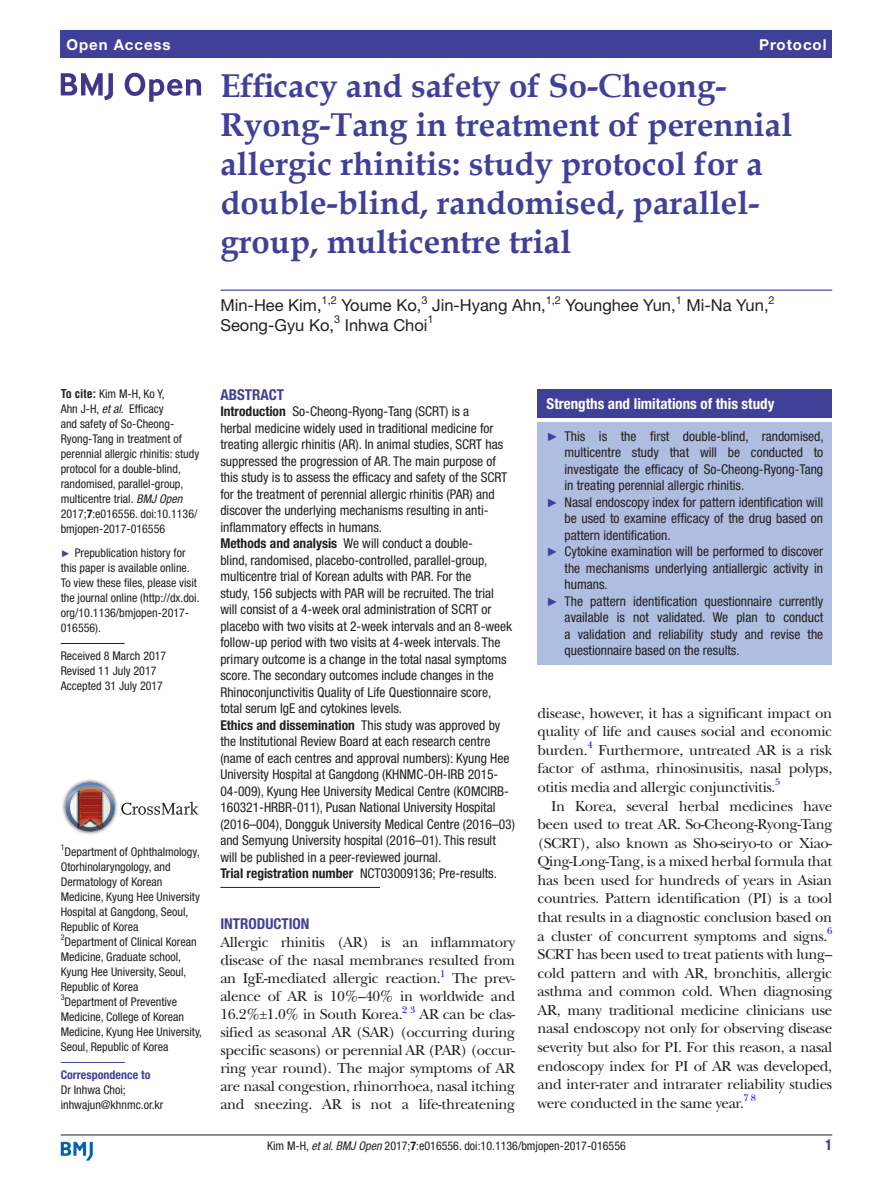
<style>
.page{position:relative;width:893px;height:1191px;background:#fff}
.page>*{position:absolute;margin:0;border:0;box-sizing:border-box;transform-origin:0 0}
.t1{font:700 33px/39px "Book Antiqua";color:#414099}
.t2{font:16.5px "Helvetica Neue LT Std";color:#231f20}
.t3{font:15px/18.6px "New Baskerville";letter-spacing:-.025em;color:#231f20;text-align:justify}
.t4{font:700 condensed 15px "Helvetica Neue LT Std";color:#fff}
.t5{font:700 condensed 15px "Helvetica Neue LT Std";color:#414099}
.t6{font:700 15px "Helvetica Neue LT Std";letter-spacing:.065em;color:#fff}
.t7{font:condensed 13.5px/16.5px "Helvetica Neue LT Std";color:#231f20}
.t8{font:condensed 12px/15px "Helvetica Neue LT Std";color:#231f20}
.t9{font:700 condensed 12px "Helvetica Neue LT Std";color:#414099}
.t10{font:10.95px "Helvetica Neue LT Std";color:#231f20}
.t11{font:9.9px "New Baskerville";color:#00f}
.t12{font:condensed 7.95px "Helvetica Neue LT Std";color:#231f20}
.s1{font-family:"Helvetica LT Std";font-weight:700}
.s2{font-style:italic}
.s3{font-weight:700}
.s4{font-family:"Arial";font-stretch:normal;font-size:9.75px;color:#414099}
.s5{font-family:"Arial";font-stretch:normal;font-size:12px;color:#414099}
</style>
<div class="page">
<hr style="left:61px;top:1134px;width:771px;height:1px;background:#231f20">
<svg style="left:61px;top:1141px;width:32px;height:19px"></svg>
<div style="left:61px;top:31px;width:771px;height:27px;background:#414099"></div>
<hr style="left:220px;top:887px;width:160px;height:1px;background:#231f20">
<hr style="left:220px;top:289px;width:612px;height:2px;background:#414099">
<hr style="left:61px;top:643px;width:64px;height:1px;background:#231f20">
<hr style="left:61px;top:1062px;width:64px;height:1px;background:#414099">
<svg style="left:61px;top:73px;width:52px;height:27px"></svg>
<svg style="left:125px;top:73px;width:76px;height:29px"></svg>
<img style="left:62px;top:779px;width:55px;height:55px">
<svg style="left:66px;top:782px;width:49px;height:49px;background:#a78588"></svg>
<svg style="left:121px;top:801px;width:78px;height:13px"></svg>
<div style="left:538px;top:389px;width:294px;height:29px;background:#414099"></div>
<div style="left:538px;top:422px;width:294px;height:242px;background:#afbde1"></div>
<p class="t6" style="left:66px;top:35px;width:106px">Open Access</p>
<p class="t6" style="left:759px;top:35px;width:69px">Protocol</p>
<h1 class="t1" style="left:220px;top:66px;width:573px">Efficacy and safety of So-Cheong-Ryong-Tang in treatment of perennial allergic rhinitis: study protocol for a double-blind, randomised, parallel&shy;group, multicentre trial</h1>
<p class="t2" style="left:220px;top:296px;width:103px">Min-Hee Kim,</p>
<p class="t10" style="left:322px;top:293px;width:17px">1,2</p>
<p class="t2" style="left:341px;top:296px;width:82px">Youme Ko,</p>
<p class="t10" style="left:421px;top:293px;width:8px">3</p>
<p class="t2" style="left:432px;top:296px;width:115px">Jin-Hyang Ahn,</p>
<p class="t10" style="left:546px;top:293px;width:17px">1,2</p>
<p class="t2" style="left:566px;top:296px;width:112px">Younghee Yun,</p>
<p class="t10" style="left:676px;top:293px;width:8px">1</p>
<p class="t2" style="left:686px;top:296px;width:84px">Mi-Na Yun,</p>
<p class="t10" style="left:769px;top:293px;width:8px">2</p>
<p class="t2" style="left:220px;top:315px;width:115px">Seong-Gyu Ko,</p>
<p class="t10" style="left:334px;top:313px;width:8px">3</p>
<p class="t2" style="left:345px;top:315px;width:84px">Inhwa Choi</p>
<p class="t10" style="left:428px;top:313px;width:8px">1</p>
<p class="t8" style="left:61px;top:386px;width:140px"><span class="s1">To cite:</span> Kim M-H, Ko Y,<br>Ahn J-H, <span class="s2">et al</span>. Efficacy<br>and safety of So-Cheong-<br>Ryong-Tang in treatment of perennial allergic rhinitis: study protocol for a double-blind, randomised, parallel-group, multicentre trial. <span class="s2">BMJ Open<br></span>2017;<span class="s3">7</span>:e016556. doi:10.1136/ bmjopen-2017-016556</p>
<p class="t8" style="left:61px;top:545px;width:140px"><span class="s4">►</span> Prepublication history for this paper is available online.<br>To view these files, please visit the journal online (http://dx.doi. org/10.1136/bmjopen-2017-<br>016556).</p>
<p class="t8" style="left:61px;top:648px;width:107px">Received 8 March 2017<br>Revised 11 July 2017<br>Accepted 31 July 2017</p>
<p class="t12" style="left:61px;top:843px;width:5px">1</p>
<p class="t8" style="left:61px;top:844px;width:141px;text-indent:4px">Department of Ophthalmology,<br>Otorhinolaryngology, and<br>Dermatology of Korean<br>Medicine, Kyung Hee University<br>Hospital at Gangdong, Seoul,<br>Republic of Korea</p>
<p class="t12" style="left:61px;top:933px;width:5px">2</p>
<p class="t8" style="left:61px;top:934px;width:143px;text-indent:4px">Department of Clinical Korean<br>Medicine, Graduate school,<br>Kyung Hee University, Seoul,<br>Republic of Korea<br><sup>3</sup>Department of Preventive<br>Medicine, College of Korean<br>Medicine, Kyung Hee University,<br>Seoul, Republic of Korea</p>
<p class="t9" style="left:61px;top:1067px;width:91px">Correspondence to</p>
<p class="t8" style="left:61px;top:1082px;width:104px">Dr Inhwa Choi; inhwajun@khnmc.or.kr</p>
<p class="t5" style="left:220px;top:385px;width:65px">Abstract</p>
<p class="t7" style="left:220px;top:403px;width:296px"><span class="s3">Introduction</span> So-Cheong-Ryong-Tang (SCRT) is a<br>herbal medicine widely used in traditional medicine for treating allergic rhinitis (AR). In animal studies, SCRT has suppressed the progression of AR. The main purpose of this study is to assess the efficacy and safety of the SCRT for the treatment of perennial allergic rhinitis (PAR) and discover the underlying mechanisms resulting in anti&shy;inflammatory effects in humans.<br><span class="s3">Methods and analysis</span> We will conduct a double-<br>blind, randomised, placebo-controlled, parallel-group, multicentre trial of Korean adults with PAR. For the<br>study, 156 subjects with PAR will be recruited. The trial<br>will consist of a 4-week oral administration of SCRT or placebo with two visits at 2-week intervals and an 8-week follow-up period with two visits at 4-week intervals. The primary outcome is a change in the total nasal symptoms score. The secondary outcomes include changes in the Rhinoconjunctivitis Quality of Life Questionnaire score, total serum IgE and cytokines levels.<br><span class="s3">Ethics and dissemination</span> This study was approved by the Institutional Review Board at each research centre (name of each centres and approval numbers): Kyung Hee University Hospital at Gangdong (KHNMC-OH-IRB 2015- 04-009), Kyung Hee University Medical Centre (KOMCIRB-160321-HRBR-011), Pusan National University Hospital (2016–004), Dongguk University Medical Centre (2016–03) and Semyung University hospital (2016–01). This result will be published in a peer-reviewed journal.<br><span class="s3">Trial registration number</span> NCT03009136; Pre-results.</p>
<p class="t5" style="left:220px;top:915px;width:91px">Introduction</p>
<p class="t3" style="left:220px;top:933px;width:296px;line-height:18px">Allergic rhinitis (AR) is an inflammatory disease of the nasal membranes resulted from an IgE-mediated allergic reaction.</p>
<p class="t11" style="left:440px;top:967px;width:7px">1</p>
<p class="t3" style="left:220px;top:969px;width:296px;line-height:18px;text-indent:232px">The prev&shy;alence of AR is 10%–40% in worldwide and 16.2%±1.0% in South Korea.</p>
<p class="t11" style="left:402px;top:1003px;width:15px">2 3</p>
<p class="t3" style="left:220px;top:1005px;width:296px;line-height:18px;text-indent:199px">AR can be clas&shy;sified as seasonal AR (SAR) (occurring during specific seasons) or perennial AR (PAR) (occur&shy;ring year round). The major symptoms of AR are nasal congestion, rhinorrhoea, nasal itching and sneezing. AR is not a life-threatening</p>
<p class="t4" style="left:547px;top:394px;width:229px">Strengths and limitations of this study</p>
<p class="t7" style="left:547px;top:427px;width:279px"><span class="s5">►</span> This is the first double-blind, randomised,</p>
<p class="t7" style="left:565px;top:444px;width:260px">multicentre study that will be conducted to</p>
<p class="t7" style="left:565px;top:460px;width:260px">investigate the efficacy of So-Cheong-Ryong-Tang</p>
<p class="t7" style="left:565px;top:477px;width:181px">in treating perennial allergic rhinitis.</p>
<p class="t7" style="left:547px;top:493px;width:278px"><span class="s5">►</span> Nasal endoscopy index for pattern identification will</p>
<p class="t7" style="left:565px;top:510px;width:260px">be used to examine efficacy of the drug based on</p>
<p class="t7" style="left:565px;top:526px;width:108px">pattern identification.</p>
<p class="t7" style="left:547px;top:543px;width:278px"><span class="s5">►</span> Cytokine examination will be performed to discover</p>
<p class="t7" style="left:565px;top:559px;width:260px">the mechanisms underlying antiallergic activity in</p>
<p class="t7" style="left:565px;top:576px;width:45px">humans.</p>
<p class="t7" style="left:547px;top:592px;width:278px"><span class="s5">►</span> The pattern identification questionnaire currently</p>
<p class="t7" style="left:565px;top:609px;width:260px">available is not validated. We plan to conduct</p>
<p class="t7" style="left:565px;top:625px;width:260px">a validation and reliability study and revise the</p>
<p class="t7" style="left:565px;top:642px;width:177px">questionnaire based on the results.</p>
<p class="t3" style="left:538px;top:703px;width:296px">disease, however, it has a significant impact on quality of life and causes social and economic burden.<sup>4</sup> Furthermore, untreated AR is a risk factor of asthma, rhinosinusitis, nasal polyps, otitis media and allergic conjunctivitis.</p>
<p class="t11" style="left:775px;top:776px;width:7px">5</p>
<p class="t3" style="left:538px;top:796px;width:296px;text-indent:14px">In Korea, several herbal medicines have been used to treat AR. So-Cheong-Ryong-Tang (SCRT), also known as Sho-seiryo-to or Xiao-Qing-Long-Tang, is a mixed herbal formula that has been used for hundreds of years in Asian countries. Pattern identification (PI) is a tool that results in a diagnostic conclusion based on a cluster of concurrent symptoms and signs.</p>
<p class="t11" style="left:827px;top:924px;width:7px">6</p>
<p class="t3" style="left:538px;top:945px;width:296px">SCRT has been used to treat patients with lung– cold pattern and with AR, bronchitis, allergic asthma and common cold. When diagnosing AR, many traditional medicine clinicians use nasal endoscopy not only for observing disease severity but also for PI. For this reason, a nasal endoscopy index for PI of AR was developed, and inter-rater and intrarater reliability studies were conducted in the same year.<sup>7</sup> <sup>8</sup></p>
<p class="t8" style="left:267px;top:1137px;width:360px">Kim M-H, <span class="s2">et al</span>. <span class="s2">BMJ Open</span> 2017;<span class="s3">7</span>:e016556. doi:10.1136/bmjopen-2017-016556</p>
<p class="t5" style="left:825px;top:1135px;width:9px">1</p>
</div>
